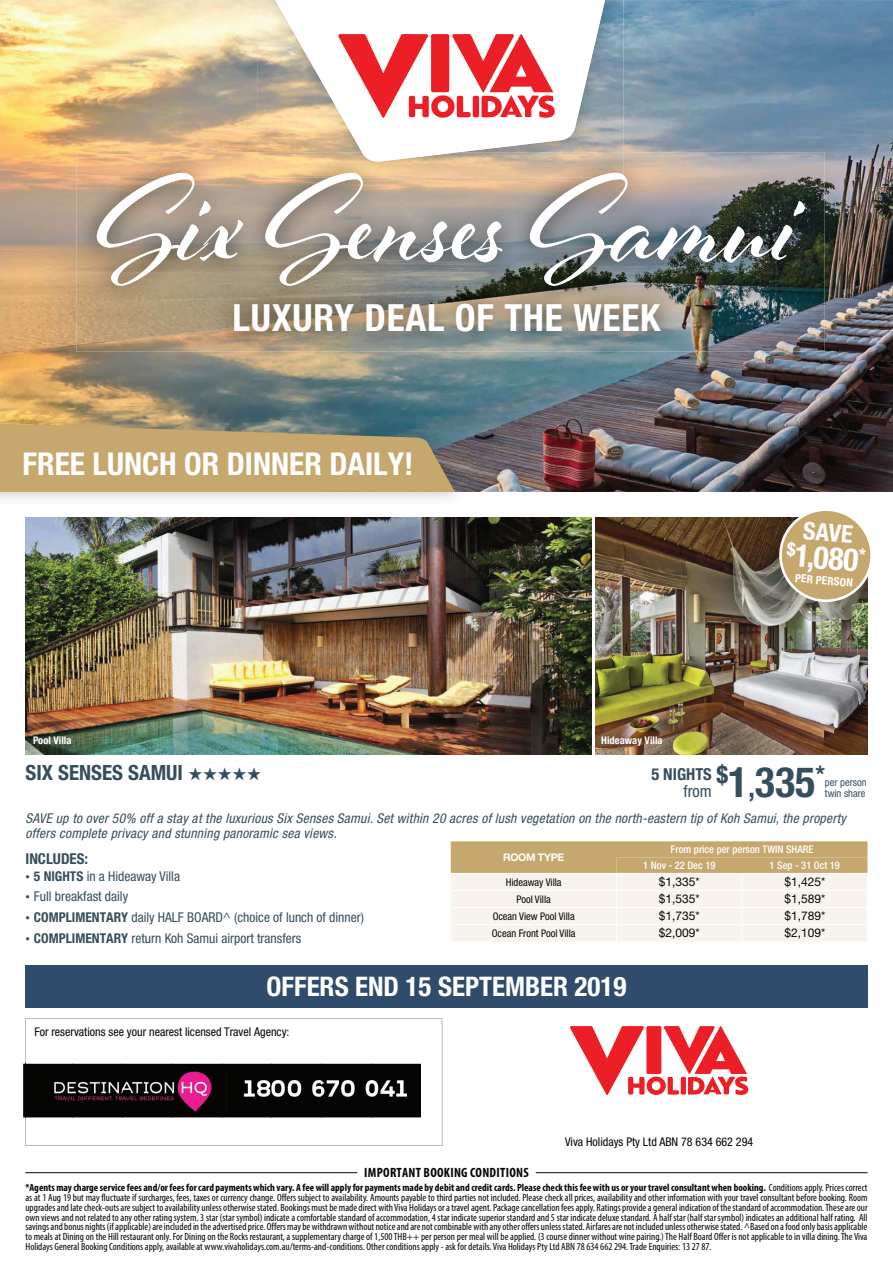
<style>
.page{position:relative;width:893px;height:1263px;background:#fff}
.page>*{position:absolute;margin:0;border:0;box-sizing:border-box;transform-origin:0 0}
.t1{font:700 132px "Al Fresco";color:#fff;scale:.95 1}
.t2{font:700 condensed 42px "Helvetica Neue LT Std";color:#364e5b}
.t3{font:700 condensed 37.5px "Helvetica Neue LT Std";letter-spacing:.02em;color:#fff}
.t4{font:700 condensed 31.5px "Helvetica Neue LT Std";color:#fff}
.t5{font:700 condensed 31.35px "Helvetica Neue LT Std";color:#fff}
.t6{font:700 condensed 27px "Helvetica Neue LT Std";color:#fff}
.t7{font:700 condensed 24.3px "Helvetica Neue LT Std";color:#fff}
.t8{font:700 condensed 21px "Helvetica Neue LT Std";color:#364e5b}
.t9{font:700 condensed 16.5px "Helvetica Neue LT Std";color:#364e5b}
.t10{font:condensed 16.5px "Helvetica Neue LT Std";color:#364e5b}
.t11{font:700 condensed 15px "Helvetica Neue LT Std";color:#364e5b}
.t12{font:italic condensed 13.5px/15px "Helvetica Neue LT Std";letter-spacing:.02em;color:#364e5b}
.t13{font:condensed 13.5px "Helvetica Neue LT Std";color:#364e5b}
.t14{font:700 condensed 13.5px "Myriad Pro";letter-spacing:.02em;color:#040503}
.t15{font:condensed 12px "Helvetica Neue LT Std";color:#040503}
.t16{font:12px "Helvetica Neue LT Std";color:#040503}
.t17{font:700 condensed 11.25px "Helvetica Neue LT Std";color:#fff}
.t18{font:condensed 10.5px/9.8px "Myriad Pro";color:#040503;text-align:justify}
.t19{font:condensed 10.5px "Helvetica Neue LT Std";color:#040503}
.t20{font:500 condensed 10.5px/16px "Helvetica Neue LT Std";color:#fff}
.t21{font:700 condensed 10.5px "Helvetica Neue LT Std";color:#fff}
.t22{font:condensed 10.5px/10.5px "Helvetica Neue LT Std";color:#364e5b}
.t23{font:700 10.5px "Helvetica Neue LT Std";letter-spacing:-.03em;color:#fff}
.s1{font-size:27px}
.s2{font-size:9px}
.s3{font-weight:700}
</style>
<div class="page">
<img style="left:0;top:0;width:893px;height:492px">
<img style="left:258px;top:0;width:365px;height:152px">
<svg style="left:268px;top:0;width:340px;height:152px"></svg>
<hr style="left:25px;top:1172px;width:332px;height:1px;background:#040503">
<hr style="left:536px;top:1172px;width:331px;height:1px;background:#040503">
<div style="left:25px;top:965px;width:842px;height:43px;background:#304c6d"></div>
<svg style="left:25px;top:1018px;width:417px;height:128px"></svg>
<svg style="left:570px;top:1026px;width:178px;height:69px"></svg>
<svg style="left:338px;top:34px;width:217px;height:84px"></svg>
<img style="left:77px;top:152px;width:747px;height:200px">
<img style="left:362px;top:152px;width:97px;height:10px">
<img style="left:25px;top:517px;width:566px;height:237px">
<img style="left:595px;top:517px;width:272px;height:237px">
<div style="left:824px;top:511px;width:46px;height:51px;background:#fff"></div>
<div style="left:780px;top:510px;width:91px;height:91px;background:#c6a86f;border-radius:50%"></div>
<div style="left:779px;top:508px;width:94px;height:94px;border:3px solid #fff;border-radius:50%"></div>
<svg style="left:451px;top:841px;width:417px;height:101px;background:#e8dcc6"></svg>
<img style="left:0;top:411px;width:469px;height:89px">
<svg style="left:0;top:422px;width:455px;height:70px;background:#b8a16f"></svg>
<img style="left:23px;top:1064px;width:398px;height:53px">
<img style="left:25px;top:1064px;width:1px;height:53px">
<h1 class="t1" style="left:98px;top:136px;width:736px">Six Senses Samui</h1>
<h3 class="t3" style="left:233px;top:296px;width:429px">LUXURY DEAL OF THE WEEK</h3>
<h3 class="t4" style="left:23px;top:446px;width:392px">FREE LUNCH OR DINNER DAILY!</h3>
<p class="t21" style="left:33px;top:734px;width:40px">Pool Villa</p>
<p class="t21" style="left:601px;top:734px;width:63px">Hideaway Villa</p>
<h3 class="t7" style="left:804px;top:516px;width:51px;rotate:5deg">SAVE</h3>
<h3 class="t5" style="left:788px;top:536px;width:81px;rotate:5deg"><sup>$</sup>1,080<sup>*</sup></h3>
<p class="t17" style="left:795px;top:571px;width:59px;rotate:5deg">PER PERSON</p>
<h3 class="t8" style="left:25px;top:760px;width:159px">SIX SENSES SAMUI</h3>
<h2 class="t2" style="left:716px;top:758px;width:110px"><sup>$</sup>1<span class="s1">,</span>335<sup>*</sup></h2>
<h3 class="t9" style="left:651px;top:765px;width:62px">5 NIGHTS</h3>
<h3 class="t10" style="left:683px;top:785px;width:30px">from</h3>
<p class="t22" style="left:825px;top:778px;width:43px">per person twin share</p>
<p class="t12" style="left:25px;top:812px;width:822px">SAVE up to over 50% off a stay at the luxurious Six Senses Samui. Set within 20 acres of lush vegetation on the north-eastern tip of Koh Samui, the property offers complete privacy and stunning panoramic sea views.</p>
<h3 class="t11" style="left:25px;top:850px;width:64px">INCLUDES:</h3>
<p class="t13" style="left:25px;top:871px;width:156px"><span class="s2">•</span> <span class="s3">5 NIGHTS</span> in a Hideaway Villa</p>
<p class="t13" style="left:25px;top:892px;width:104px"><span class="s2">•</span> Full breakfast daily</p>
<p class="t13" style="left:25px;top:912px;width:340px"><span class="s2">•</span> <span class="s3">COMPLIMENTARY</span> daily HALF BOARD^ (choice of lunch of dinner)</p>
<p class="t13" style="left:25px;top:933px;width:277px"><span class="s2">•</span> <span class="s3">COMPLIMENTARY</span> return Koh Samui airport transfers</p>
<p class="t23" style="left:503px;top:851px;width:63px">ROOM TYPE</p>
<p class="t20" style="left:643px;top:841px;width:172px;text-indent:27px">From price per person TWIN SHARE<br>1 Nov - 22 Dec 19</p>
<p class="t20" style="left:770px;top:857px;width:72px">1 Sep - 31 Oct 19</p>
<p class="t19" style="left:506px;top:879px;width:57px">Hideaway Villa</p>
<p class="t16" style="left:659px;top:875px;width:42px">$1,335*</p>
<p class="t16" style="left:784px;top:875px;width:42px">$1,425*</p>
<p class="t19" style="left:516px;top:896px;width:36px">Pool Villa</p>
<p class="t16" style="left:659px;top:892px;width:42px">$1,535*</p>
<p class="t16" style="left:784px;top:892px;width:42px">$1,589*</p>
<p class="t19" style="left:493px;top:913px;width:84px">Ocean View Pool Villa</p>
<p class="t16" style="left:659px;top:909px;width:42px">$1,735*</p>
<p class="t16" style="left:784px;top:909px;width:42px">$1,789*</p>
<p class="t19" style="left:492px;top:930px;width:85px">Ocean Front Pool Villa</p>
<p class="t16" style="left:659px;top:926px;width:42px">$2,009*</p>
<p class="t16" style="left:784px;top:926px;width:42px">$2,109*</p>
<h3 class="t6" style="left:267px;top:971px;width:361px">OFFERS END 15 SEPTEMBER 2019</h3>
<p class="t15" style="left:34px;top:1027px;width:257px">For reservations see your nearest licensed Travel Agency:</p>
<p class="t15" style="left:565px;top:1137px;width:190px">Viva Holidays Pty Ltd ABN 78 634 662 294</p>
<p class="t14" style="left:364px;top:1168px;width:166px">IMPORTANT BOOKING CONDITIONS</p>
<p class="t18" style="left:25px;top:1184px;width:844px"><span class="s3">*Agents may charge service fees and/or fees for card payments which vary. A fee will apply for payments made by debit and credit cards. Please check this fee with us or your travel consultant when booking.</span> Conditions apply. Prices correct as at 1 Aug 19 but may fluctuate if surcharges, fees, taxes or currency change. Offers subject to availability. Amounts payable to third parties not included. Please check all prices, availability and other information with your travel consultant before booking. Room upgrades and late check-outs are subject to availability unless otherwise stated. Bookings must be made direct with Viva Holidays or a travel agent. Package cancellation fees apply. Ratings provide a general indication of the standard of accommodation. These are our own views and not related to any other rating system. 3 star (star symbol) indicate a comfortable standard of accommodation, 4 star indicate superior standard and 5 star indicate deluxe standard. A half star (half star symbol) indicates an additional half rating. All savings and bonus nights (if applicable) are included in the advertised price. Offers may be withdrawn without notice and are not combinable with any other offers unless stated. Airfares are not included unless otherwise stated. ^Based on a food only basis applicable to meals at Dining on the Hill restaurant only. For Dining on the Rocks restaurant, a supplementary charge of 1,500 THB++ per person per meal will be applied. (3 course dinner without wine pairing.) The Half Board Offer is not applicable to in villa dining. The Viva Holidays General Booking Conditions apply, available at www.vivaholidays.com.au/terms-and-conditions. Other conditions apply - ask for details. Viva Holidays Pty Ltd ABN 78 634 662 294. Trade Enquiries: 13 27 87.</p>
</div>
